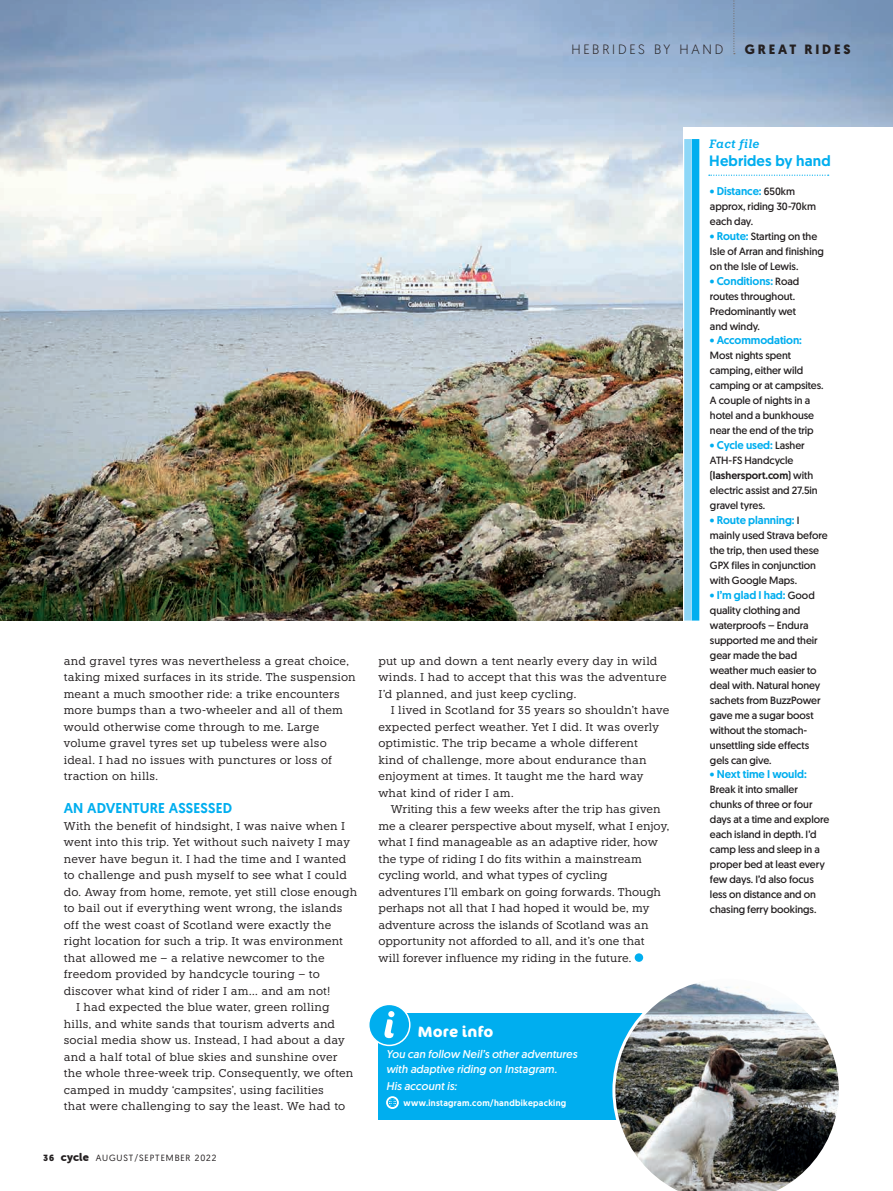
<style>
.page{position:relative;width:893px;height:1191px;background:#fff}
.page>*{position:absolute;margin:0;border:0;box-sizing:border-box;transform-origin:0 0}
.CTC_GREAT_RIDES_INFO{font:500 15px "Geomanist";letter-spacing:.01em;color:#00aeef}
.t1{font:700 15px "Cocon Pro";letter-spacing:.015em;color:#fff}
.CTC_GREAT_RIDES_BOXO{font:500 14.25px "Geomanist";letter-spacing:.005em;color:#00aeef}
.t2{font:300 13.5px "Geomanist";letter-spacing:.205em;color:#231f20}
.t3{font:700 13.5px "Geomanist";letter-spacing:.215em;color:#231f20}
.CTC_GREAT_RIDES_INFO-2{font:italic 600 12px "Knile";letter-spacing:.02em;color:#00aeef}
.CTC_GREAT_RIDES_BOXO-2{font:11.25px/16.5px "Knile";letter-spacing:.005em;color:#231f20}
.CTC_GREAT_RIDES_INFO-3{font:500 11.25px "Geomanist";letter-spacing:-.005em;color:#00aeef}
.t4{font:italic 11.25px/15px "Geomanist";letter-spacing:.005em;color:#fff}
.CTC_GREAT_RIDES_INFO-4{font:10.5px/15px "Geomanist";letter-spacing:-.005em;color:#231f20}
.t5{font:500 9px "Geomanist";letter-spacing:.035em;color:#fff}
.t6{font:9px "Geomanist";letter-spacing:.1em;color:#231f20}
.s1{font-weight:700}
.s2{font-family:"Museo Sans Rounded 900";font-size:11.25px}
.s3{font-weight:400;font-size:10.5px;color:#231f20}
.s4{font-weight:500;font-size:11.25px;color:#00aeef}
.s5{font-weight:500}
</style>
<div class="page">
<img style="left:0;top:0;width:893px;height:620px">
<div style="left:684px;top:127px;width:209px;height:713px;background:#fff"></div>
<div style="left:378px;top:1013px;width:321px;height:107px;background:#00aeef"></div>
<div style="left:692px;top:139px;width:7px;height:481px;background:#00aeef"></div>
<div style="left:684px;top:139px;width:8px;height:481px;background:#8dd7f7"></div>
<img style="left:612px;top:982px;width:227px;height:209px">
<svg style="left:709px;top:175px;width:120px;height:1px"></svg>
<div style="left:369px;top:1004px;width:41px;height:41px;background:#00aeef;border-radius:50%"></div>
<div style="left:368px;top:1003px;width:42px;height:43px;border:2px solid #fff;border-radius:50%"></div>
<svg style="left:384px;top:1011px;width:10px;height:27px"></svg>
<svg style="left:386px;top:1096px;width:13px;height:13px"></svg>
<svg style="left:388px;top:1098px;width:9px;height:9px"></svg>
<div style="left:635px;top:953px;width:8px;height:9px;background:#00aeef;border-radius:50%"></div>
<svg style="left:733px;top:0;width:2px;height:54px"></svg>
<p class="t2" style="left:571px;top:41px;width:153px">HEBRIDES BY HAND</p>
<p class="t3" style="left:745px;top:40px;width:108px">GREAT RIDES</p>
<p class="CTC_GREAT_RIDES_BOXO-2" style="left:64px;top:652px;width:294px">and gravel tyres was nevertheless a great choice, taking mixed surfaces in its stride. The suspension meant a much smoother ride: a trike encounters more bumps than a two-wheeler and all of them would otherwise come through to me. Large volume gravel tyres set up tubeless were also ideal. I had no issues with punctures or loss of traction on hills.</p>
<p class="CTC_GREAT_RIDES_BOXO" style="left:64px;top:799px;width:170px">AN ADVENTURE ASSESSED</p>
<p class="CTC_GREAT_RIDES_BOXO-2" style="left:64px;top:817px;width:295px">With the benefit of hindsight, I was naive when I went into this trip. Yet without such naivety I may never have begun it. I had the time and I wanted to challenge and push myself to see what I could do. Away from home, remote, yet still close enough to bail out if everything went wrong, the islands off the west coast of Scotland were exactly the right location for such a trip. It was environment that allowed me – a relative newcomer to the freedom provided by handcycle touring – to discover what kind of rider I am… and am not!</p>
<p class="CTC_GREAT_RIDES_BOXO-2" style="left:64px;top:999px;width:291px;text-indent:12px">I had expected the blue water, green rolling hills, and white sands that tourism adverts and social media show us. Instead, I had about a day and a half total of blue skies and sunshine over the whole three-week trip. Consequently, we often camped in muddy ‘campsites’, using facilities<br>that were challenging to say the least. We had to</p>
<p class="t6" style="left:43px;top:1151px;width:175px"><span class="s1">36</span> <span class="s2">cycle</span> AUGUST/SEPTEMBER 2022</p>
<p class="CTC_GREAT_RIDES_BOXO-2" style="left:378px;top:652px;width:290px">put up and down a tent nearly every day in wild winds. I had to accept that this was the adventure<br>I’d planned, and just keep cycling.</p>
<p class="CTC_GREAT_RIDES_BOXO-2" style="left:378px;top:702px;width:292px;text-indent:12px">I lived in Scotland for 35 years so shouldn’t have expected perfect weather. Yet I did. It was overly optimistic. The trip became a whole different<br>kind of challenge, more about endurance than enjoyment at times. It taught me the hard way what kind of rider I am.</p>
<p class="CTC_GREAT_RIDES_BOXO-2" style="left:378px;top:801px;width:292px;text-indent:12px">Writing this a few weeks after the trip has given me a clearer perspective about myself, what I enjoy, what I find manageable as an adaptive rider, how the type of riding I do fits within a mainstream cycling world, and what types of cycling adventures I’ll embark on going forwards. Though perhaps not all that I had hoped it would be, my adventure across the islands of Scotland was an opportunity not afforded to all, and it’s one that<br>will forever influence my riding in the future.</p>
<p class="t1" style="left:418px;top:1021px;width:77px">More info</p>
<p class="t4" style="left:386px;top:1046px;width:193px">You can follow Neil’s other adventures with adaptive riding on Instagram.</p>
<p class="t4" style="left:386px;top:1077px;width:72px">His account is:</p>
<p class="t5" style="left:403px;top:1096px;width:164px">www.instagram.com/handbikepacking</p>
<p class="CTC_GREAT_RIDES_INFO-2" style="left:709px;top:137px;width:52px">Fact file</p>
<p class="CTC_GREAT_RIDES_INFO" style="left:709px;top:150px;width:123px">Hebrides by hand</p>
<p class="CTC_GREAT_RIDES_INFO-3" style="left:710px;top:183px;width:87px">• Distance: <span class="s3">650km</span></p>
<p class="CTC_GREAT_RIDES_INFO-4" style="left:710px;top:198px;width:108px">approx, riding 30-70km each day.</p>
<p class="CTC_GREAT_RIDES_INFO-4" style="left:710px;top:228px;width:115px"><span class="s4">• Route:</span> Starting on the<br>Isle of Arran and finishing on the Isle of Lewis.</p>
<p class="CTC_GREAT_RIDES_INFO-3" style="left:710px;top:273px;width:91px">• Conditions: <span class="s3">Road</span></p>
<p class="CTC_GREAT_RIDES_INFO-4" style="left:710px;top:288px;width:88px;text-align:justify">routes throughout.<br>Predominantly wet and windy.</p>
<p class="CTC_GREAT_RIDES_INFO-3" style="left:710px;top:332px;width:94px">• Accommodation:</p>
<p class="CTC_GREAT_RIDES_INFO-4" style="left:710px;top:347px;width:115px">Most nights spent camping, either wild camping or at campsites.<br>A couple of nights in a hotel and a bunkhouse near the end of the trip</p>
<p class="CTC_GREAT_RIDES_INFO-3" style="left:710px;top:437px;width:96px">• Cycle used: <span class="s3">Lasher</span></p>
<p class="CTC_GREAT_RIDES_INFO-4" style="left:710px;top:452px;width:109px">ATH-FS Handcycle (<span class="s5">lashersport.com</span>) with electric assist and 27.5in gravel tyres.</p>
<p class="CTC_GREAT_RIDES_INFO-3" style="left:710px;top:512px;width:91px">• Route planning: <span class="s3">I</span></p>
<p class="CTC_GREAT_RIDES_INFO-4" style="left:710px;top:527px;width:119px">mainly used Strava before the trip, then used these<br>GPX files in conjunction with Google Maps.</p>
<p class="CTC_GREAT_RIDES_INFO-3" style="left:710px;top:587px;width:106px">• I’m glad I had: <span class="s3">Good</span></p>
<p class="CTC_GREAT_RIDES_INFO-4" style="left:710px;top:602px;width:112px">quality clothing and waterproofs – Endura supported me and their gear made the bad weather much easier to deal with. Natural honey sachets from BuzzPower gave me a sugar boost without the stomach&shy;unsettling side effects gels can give.</p>
<p class="CTC_GREAT_RIDES_INFO-3" style="left:710px;top:767px;width:98px">• Next time I would:</p>
<p class="CTC_GREAT_RIDES_INFO-4" style="left:710px;top:782px;width:121px">Break it into smaller chunks of three or four days at a time and explore each island in depth. I’d camp less and sleep in a proper bed at least every few days. I’d also focus less on distance and on chasing ferry bookings.</p>
</div>
